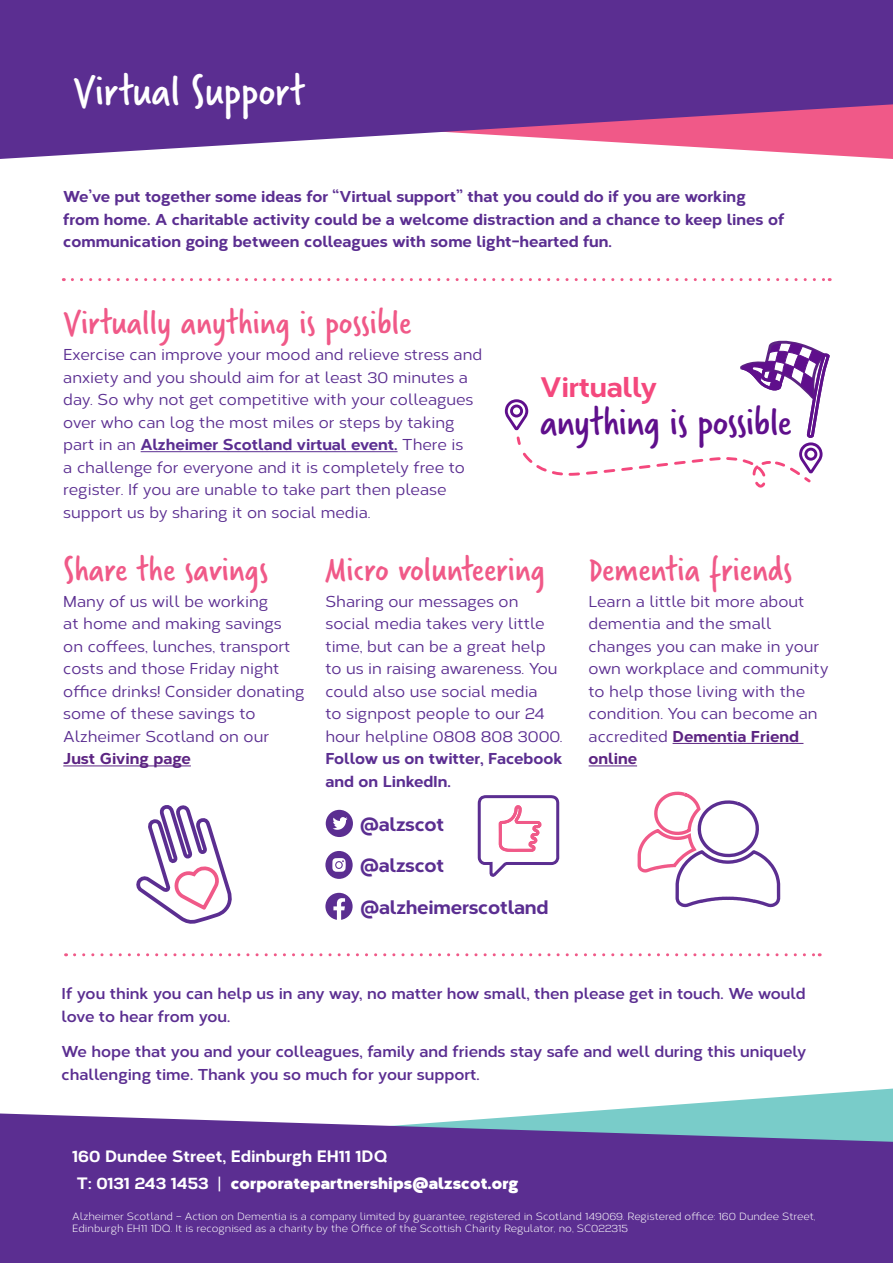
<style>
.page{position:relative;width:893px;height:1263px;background:#fff}
.page>*{position:absolute;margin:0;border:0;box-sizing:border-box;transform-origin:0 0}
.Header_BLACK{font:46.5px "Verveine";color:#fff}
.t1{font:42.3px "Verveine";letter-spacing:-.01em;color:#5f0f8c}
.Header_BLACK-2{font:37.5px "Verveine";color:#f05988}
.t2{font:800 28.2px "Corbert";letter-spacing:-.01em;color:#f4487d}
.Body_small{font:800 19.2px "Corbert";letter-spacing:-.01em;color:#5b2e91}
.Header_BLACK-3{font:900 16.5px "Corbert";letter-spacing:.01em;color:#fff}
.Header_BLACK-4{font:800 16.5px "Corbert";color:#fff}
.Header_BLACK-5{font:500 15.75px/22.5px "Corbert";color:#5b2e91}
.Header_BLACK-6{font:700 15.75px/22.5px "Corbert";color:#5b2e91}
.Header_BLACK-7{font:800 15.75px/22.5px "Corbert";color:#5b2e91}
.Body_Text{font:10.5px/12.6px "Corbert";color:#fff}
.s1{font-weight:800}
.s2{font-weight:800;color:#5c2482}
.s3{font-weight:500}
</style>
<div class="page">
<svg style="left:75px;top:953px;width:745px;height:3px"></svg>
<svg style="left:565px;top:1088px;width:328px;height:25px"></svg>
<hr style="left:63px;top:765px;width:128px;height:1px;background:#5c2482">
<svg style="left:0;top:0;width:893px;height:159px;background:#754399"></svg>
<svg style="left:0;top:1113px;width:893px;height:150px;background:#613e97"></svg>
<svg style="left:325px;top:851px;width:28px;height:28px"></svg>
<svg style="left:326px;top:810px;width:27px;height:27px"></svg>
<svg style="left:325px;top:893px;width:28px;height:27px"></svg>
<svg style="left:136px;top:805px;width:96px;height:119px"></svg>
<svg style="left:477px;top:795px;width:83px;height:82px"></svg>
<hr style="left:673px;top:743px;width:130px;height:1px;background:#5c2482">
<hr style="left:589px;top:765px;width:48px;height:1px;background:#5c2482">
<hr style="left:141px;top:451px;width:257px;height:1px;background:#5b2e91">
<svg style="left:504px;top:340px;width:324px;height:148px"></svg>
<svg style="left:637px;top:791px;width:144px;height:117px"></svg>
<svg style="left:72px;top:278px;width:758px;height:3px"></svg>
<p class="Header_BLACK" style="left:73px;top:59px;width:234px">Virtual Support</p>
<p class="Header_BLACK-7" style="left:63px;top:184px;width:722px">We’ve put together some ideas for “Virtual support” that you could do if you are working from home. A charitable activity could be a welcome distraction and a chance to keep lines of communication going between colleagues with some light-hearted fun.</p>
<p class="Header_BLACK-2" style="left:63px;top:297px;width:349px">Virtually anything is possible</p>
<p class="Header_BLACK-5" style="left:63px;top:342px;width:420px">Exercise can improve your mood and relieve stress and anxiety and you should aim for at least 30 minutes a day. So why not get competitive with your colleagues over who can log the most miles or steps by taking part in an <span class="s1">Alzheimer Scotland virtual event.</span> There is<br>a challenge for everyone and it is completely free to register. If you are unable to take part then please support us by sharing it on social media.</p>
<p class="t2" style="left:540px;top:365px;width:119px">Virtually</p>
<p class="t1" style="left:540px;top:394px;width:253px">anything is possible</p>
<p class="Header_BLACK-2" style="left:63px;top:544px;width:206px">Share the savings</p>
<p class="Header_BLACK-5" style="left:63px;top:589px;width:243px">Many of us will be working<br>at home and making savings on coffees, lunches, transport costs and those Friday night office drinks! Consider donating some of these savings to<br>Alzheimer Scotland on our<br><span class="s2">Just Giving page</span></p>
<p class="Header_BLACK-2" style="left:325px;top:544px;width:221px">Micro volunteering</p>
<p class="Header_BLACK-5" style="left:325px;top:589px;width:239px">Sharing our messages on social media takes very little time, but can be a great help to us in raising awareness. You could also use social media<br>to signpost people to our 24 hour helpline 0808 808 3000.<br><span class="s1">Follow us on twitter, Facebook and on LinkedIn.</span></p>
<p class="Body_small" style="left:360px;top:809px;width:85px">@alzscot</p>
<p class="Body_small" style="left:360px;top:850px;width:85px">@alzscot</p>
<p class="Body_small" style="left:360px;top:891px;width:190px">@alzheimerscotland</p>
<p class="Header_BLACK-2" style="left:589px;top:544px;width:205px">Dementia friends</p>
<p class="Header_BLACK-5" style="left:589px;top:589px;width:241px">Learn a little bit more about dementia and the small changes you can make in your own workplace and community to help those living with the condition. You can become an accredited <span class="s2">Dementia Friend online</span></p>
<p class="Header_BLACK-6" style="left:62px;top:981px;width:746px">If you think you can help us in any way, no matter how small, then please get in touch. We would love to hear from you.</p>
<p class="Header_BLACK-6" style="left:62px;top:1039px;width:746px">We hope that you and your colleagues, family and friends stay safe and well during this uniquely challenging time. Thank you so much for your support.</p>
<p class="Header_BLACK-4" style="left:72px;top:1143px;width:317px">160 Dundee Street, Edinburgh EH11 1DQ</p>
<p class="Header_BLACK-3" style="left:77px;top:1169px;width:443px"><span class="s1">T: 0131 243 1453</span> <span class="s3">|</span> corporatepartnerships@alzscot.org</p>
<p class="Body_Text" style="left:72px;top:1209px;width:745px">Alzheimer Scotland – Action on Dementia is a company limited by guarantee, registered in Scotland 149069. Registered office: 160 Dundee Street,<br>Edinburgh EH11 1DQ. It is recognised as a charity by the Office of the Scottish Charity Regulator, no, SC022315</p>
</div>
